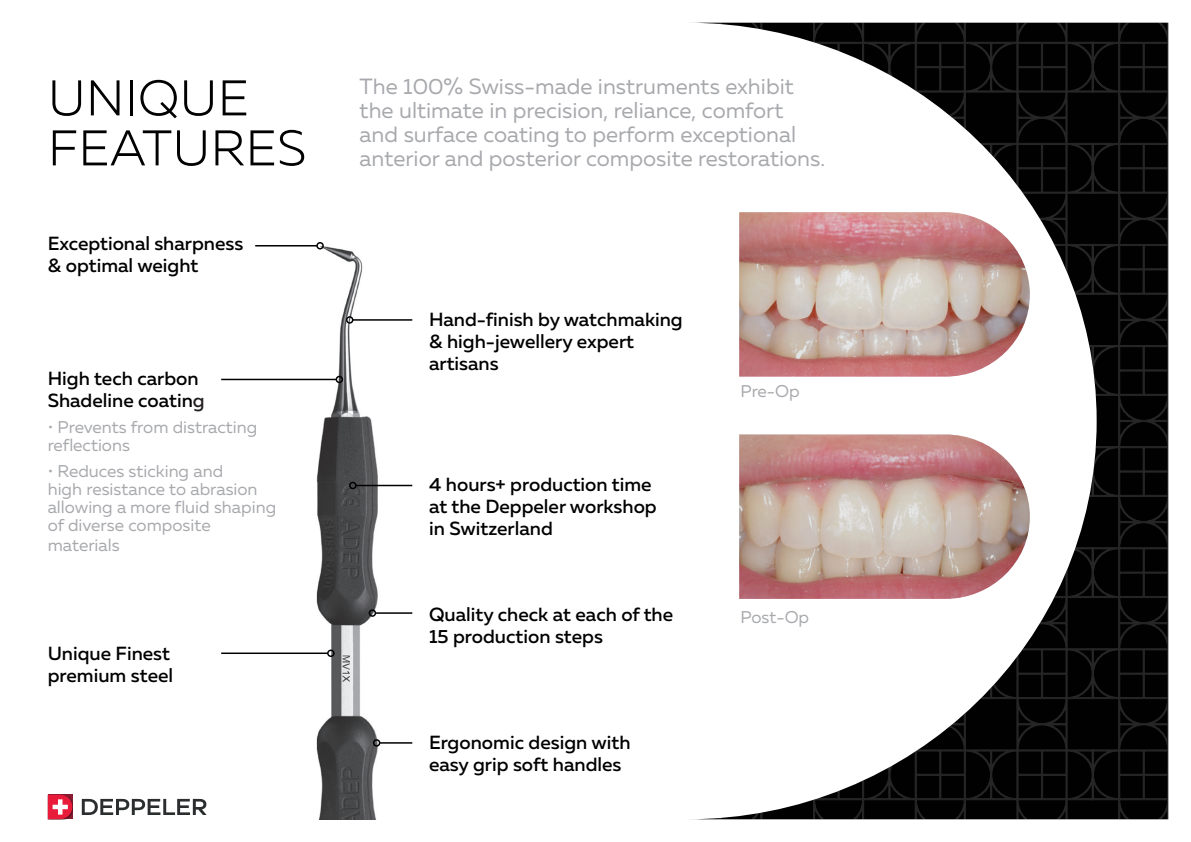
<style>
.page{position:relative;width:1191px;height:842px;background:#fff}
.page>*{position:absolute;margin:0;border:0;box-sizing:border-box;transform-origin:0 0}
.t1{font:300 50px "TRIAL Muller";letter-spacing:.01em;color:#010101}
.t2{font:22px/24px "TRIAL Muller";color:#a8a9ad}
.Style_de_paragraphe{font:500 19px/22px "TRIAL Muller";color:#010101}
.t3{font:17px/18px "TRIAL Muller";color:#a8a9ad}
.s1{color:#231f20}
</style>
<div class="page">
<svg style="left:702px;top:23px;width:390px;height:796px"></svg>
<svg style="left:1092px;top:23px;width:76px;height:796px;background:#080808"></svg>
<img style="left:303px;top:242px;width:89px;height:577px">
<img style="left:739px;top:212px;width:290px;height:165px">
<img style="left:739px;top:434px;width:290px;height:165px">
<hr style="left:255px;top:245px;width:62px;height:1px;background:#010101">
<div style="left:316px;top:242px;width:8px;height:7px;border:2px solid #010101;border-radius:50%"></div>
<hr style="left:221px;top:379px;width:115px;height:1px;background:#010101">
<div style="left:335px;top:376px;width:8px;height:7px;border:2px solid #010101;border-radius:50%"></div>
<hr style="left:353px;top:319px;width:59px;height:2px;background:#010101">
<div style="left:346px;top:316px;width:7px;height:8px;border:2px solid #010101;border-radius:50%"></div>
<hr style="left:356px;top:485px;width:56px;height:1px;background:#010101">
<div style="left:349px;top:482px;width:7px;height:7px;border:2px solid #010101;border-radius:50%"></div>
<hr style="left:375px;top:612px;width:37px;height:2px;background:#010101">
<div style="left:369px;top:609px;width:7px;height:8px;border:2px solid #010101;border-radius:50%"></div>
<hr style="left:380px;top:742px;width:32px;height:2px;background:#010101">
<div style="left:373px;top:739px;width:7px;height:8px;border:2px solid #010101;border-radius:50%"></div>
<hr style="left:221px;top:652px;width:107px;height:2px;background:#010101">
<div style="left:327px;top:649px;width:7px;height:8px;border:2px solid #010101;border-radius:50%"></div>
<svg style="left:48px;top:794px;width:159px;height:25px"></svg>
<p class="t1" style="left:48px;top:68px;width:202px">UNIQUE</p>
<p class="t1" style="left:48px;top:118px;width:260px">FEATURES</p>
<p class="Style_de_paragraphe" style="left:48px;top:232px;width:197px">Exceptional sharpness &amp; optimal weight</p>
<p class="Style_de_paragraphe" style="left:48px;top:368px;width:158px">High tech carbon<br>Shadeline coatin<span class="s1">g</span></p>
<p class="t3" style="left:48px;top:418px;width:211px">• Prevents from distracting reflections</p>
<p class="t3" style="left:48px;top:462px;width:230px">• Reduces sticking and<br>high resistance to abrasion allowing a more fluid shaping of diverse composite</p>
<p class="t3" style="left:48px;top:536px;width:73px">materials</p>
<p class="Style_de_paragraphe" style="left:48px;top:642px;width:127px">Unique Finest premium steel</p>
<p class="t2" style="left:360px;top:74px;width:467px">The 100% Swiss-made instruments exhibit the ultimate in precision, reliance, comfort and surface coating to perform exceptional anterior and posterior composite restorations.</p>
<p class="Style_de_paragraphe" style="left:429px;top:308px;width:255px">Hand-finish by watchmaking</p>
<p class="Style_de_paragraphe" style="left:429px;top:330px;width:207px">&amp; high-jewellery expert artisans</p>
<p class="Style_de_paragraphe" style="left:429px;top:473px;width:224px">4 hours+ production time</p>
<p class="Style_de_paragraphe" style="left:429px;top:495px;width:229px">at the Deppeler workshop</p>
<p class="Style_de_paragraphe" style="left:429px;top:517px;width:125px">in Switzerland</p>
<p class="Style_de_paragraphe" style="left:429px;top:603px;width:246px">Quality check at each of the<br>15 production steps</p>
<p class="Style_de_paragraphe" style="left:429px;top:732px;width:203px">Ergonomic design with easy grip soft handles</p>
<p class="t3" style="left:740px;top:382px;width:61px">Pre-Op</p>
<p class="t3" style="left:740px;top:607px;width:70px">Post-Op</p>
</div>
